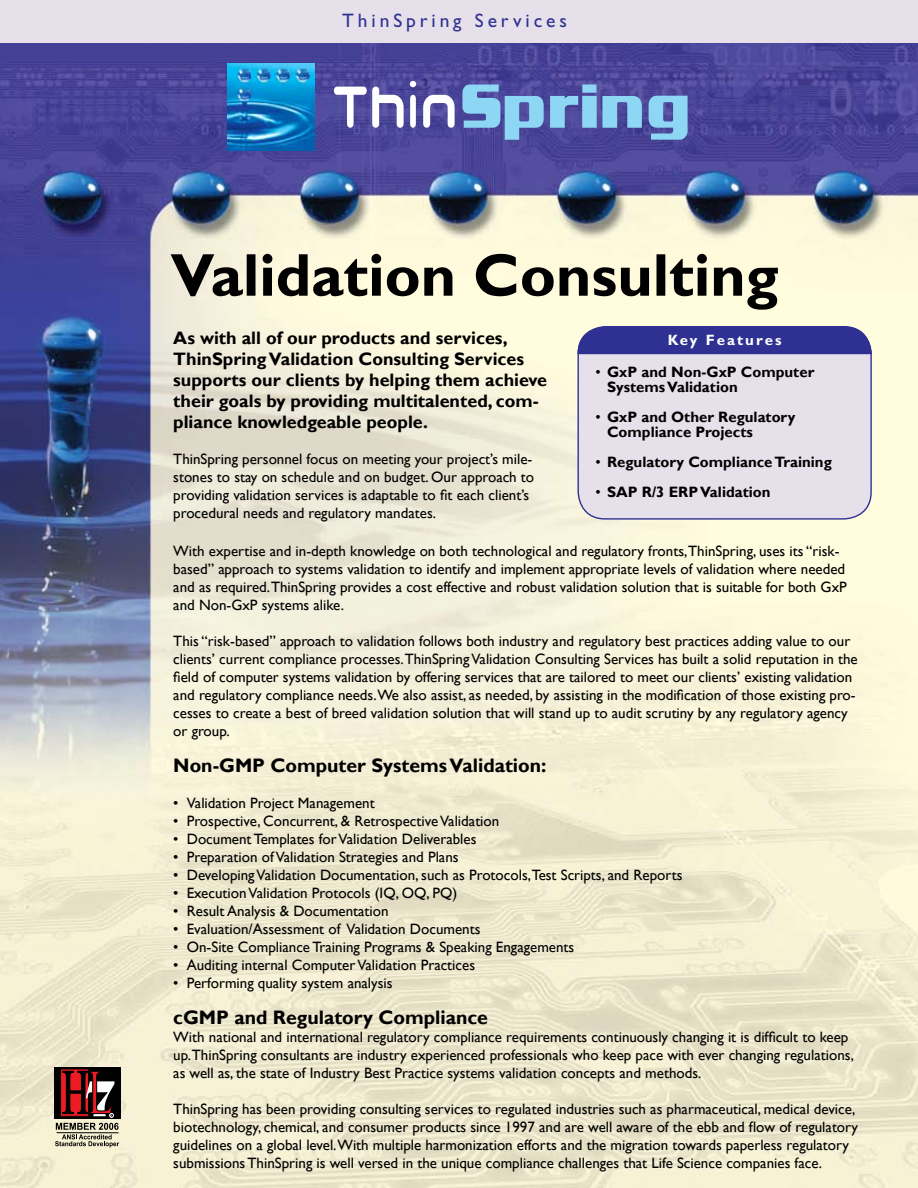
<style>
.page{position:relative;width:918px;height:1188px;background:#fff}
.page>*{position:absolute;margin:0;border:0;box-sizing:border-box;transform-origin:0 0}
.t1{font:700 60.75px "Gill Sans";color:#000}
.t2{font:700 19.5px "Gill Sans";color:#000}
.t3{font:19.5px "Gill Sans";letter-spacing:.2em;color:#2e3192}
.t4{font:700 18px/21px "Gill Sans";color:#000}
.t5{font:15px/18px "Gill Sans";color:#000}
.t6{font:700 15px/15px "Gill Sans";color:#000}
.t7{font:700 15px "Gill Sans";letter-spacing:.14em;color:#fff}
.s1{font-weight:400}
</style>
<div class="page">
<img style="left:0;top:43px;width:918px;height:1145px">
<svg style="left:334px;top:87px;width:70px;height:41px"></svg>
<svg style="left:410px;top:95px;width:6px;height:33px"></svg>
<svg style="left:423px;top:95px;width:32px;height:33px"></svg>
<svg style="left:462px;top:85px;width:82px;height:55px;background:#6f94ca"></svg>
<svg style="left:550px;top:84px;width:92px;height:44px;background:#6f93ca"></svg>
<svg style="left:649px;top:96px;width:39px;height:44px;background:#7db5de"></svg>
<svg style="left:410px;top:81px;width:6px;height:6px"></svg>
<img style="left:228px;top:64px;width:87px;height:87px">
<div style="left:578px;top:327px;width:293px;height:192px;background:#e6e0ea;border-radius:27px"></div>
<svg style="left:577px;top:325px;width:296px;height:30px;background:#424499"></svg>
<div style="left:54px;top:1067px;width:66px;height:51px;border:1px solid #000"></div>
<div style="left:88px;top:1069px;width:28px;height:48px;border:1px solid #000"></div>
<svg style="left:55px;top:1070px;width:64px;height:78px;background:#7e5750"></svg>
<div style="left:0;top:0;width:918px;height:43px;background:#e6e0ea"></div>
<h2 class="t3" style="left:342px;top:9px;width:226px">ThinSpring Services</h2>
<h1 class="t1" style="left:171px;top:239px;width:610px">Validation Consulting</h1>
<p class="t4" style="left:173px;top:328px;width:375px">As with all of our products and services, ThinSpring Validation Consulting Services supports our clients by helping them achieve their goals by providing multitalented, com&shy;pliance knowledgeable people.</p>
<p class="t5" style="left:173px;top:450px;width:362px">ThinSpring personnel focus on meeting your project’s mile&shy;stones to stay on schedule and on budget. Our approach to providing validation services is adaptable to fit each client’s procedural needs and regulatory mandates.</p>
<p class="t7" style="left:668px;top:331px;width:115px">Key Features</p>
<p class="t6" style="left:607px;top:364px;width:209px;text-indent:-12px"><span class="s1">•</span> GxP and Non-GxP Computer<br>Systems Validation</p>
<p class="t6" style="left:607px;top:409px;width:190px;text-indent:-12px"><span class="s1">•</span> GxP and Other Regulatory<br>Compliance Projects</p>
<p class="t6" style="left:596px;top:454px;width:238px"><span class="s1">•</span> Regulatory Compliance Training</p>
<p class="t6" style="left:596px;top:484px;width:177px"><span class="s1">•</span> SAP R/3 ERP Validation</p>
<p class="t5" style="left:173px;top:543px;width:675px">With expertise and in-depth knowledge on both technological and regulatory fronts,ThinSpring, uses its “risk&shy;based” approach to systems validation to identify and implement appropriate levels of validation where needed and as required.ThinSpring provides a cost effective and robust validation solution that is suitable for both GxP and Non-GxP systems alike.</p>
<p class="t5" style="left:173px;top:633px;width:686px">This “risk-based” approach to validation follows both industry and regulatory best practices adding value to our clients’ current compliance processes.ThinSpring Validation Consulting Services has built a solid reputation in the field of computer systems validation by offering services that are tailored to meet our clients’ existing validation and regulatory compliance needs.We also assist, as needed, by assisting in the modification of those existing pro&shy;cesses to create a best of breed validation solution that will stand up to audit scrutiny by any regulatory agency or group.</p>
<h2 class="t2" style="left:173px;top:754px;width:375px">Non-GMP Computer Systems Validation:</h2>
<p class="t5" style="left:173px;top:795px;width:203px">• Validation Project Management</p>
<p class="t5" style="left:173px;top:813px;width:328px">• Prospective, Concurrent, &amp; Retrospective Validation</p>
<p class="t5" style="left:173px;top:831px;width:305px">• Document Templates for Validation Deliverables</p>
<p class="t5" style="left:173px;top:849px;width:287px">• Preparation of Validation Strategies and Plans</p>
<p class="t5" style="left:173px;top:867px;width:511px">• Developing Validation Documentation, such as Protocols,Test Scripts, and Reports</p>
<p class="t5" style="left:173px;top:885px;width:285px">• Execution Validation Protocols (IQ, OQ, PQ)</p>
<p class="t5" style="left:173px;top:903px;width:217px">• Result Analysis &amp; Documentation</p>
<p class="t5" style="left:173px;top:921px;width:309px">• Evaluation/Assessment of Validation Documents</p>
<p class="t5" style="left:173px;top:939px;width:403px">• On-Site Compliance Training Programs &amp; Speaking Engagements</p>
<p class="t5" style="left:173px;top:957px;width:303px">• Auditing internal Computer Validation Practices</p>
<p class="t5" style="left:173px;top:975px;width:221px">• Performing quality system analysis</p>
<h2 class="t2" style="left:173px;top:1006px;width:316px">cGMP and Regulatory Compliance</h2>
<p class="t5" style="left:173px;top:1029px;width:682px">With national and international regulatory compliance requirements continuously changing it is difficult to keep up.ThinSpring consultants are industry experienced professionals who keep pace with ever changing regulations, as well as, the state of Industry Best Practice systems validation concepts and methods.</p>
<p class="t5" style="left:173px;top:1101px;width:686px">ThinSpring has been providing consulting services to regulated industries such as pharmaceutical, medical device, biotechnology, chemical, and consumer products since 1997 and are well aware of the ebb and flow of regulatory guidelines on a global level.With multiple harmonization efforts and the migration towards paperless regulatory submissions ThinSpring is well versed in the unique compliance challenges that Life Science companies face.</p>
</div>
